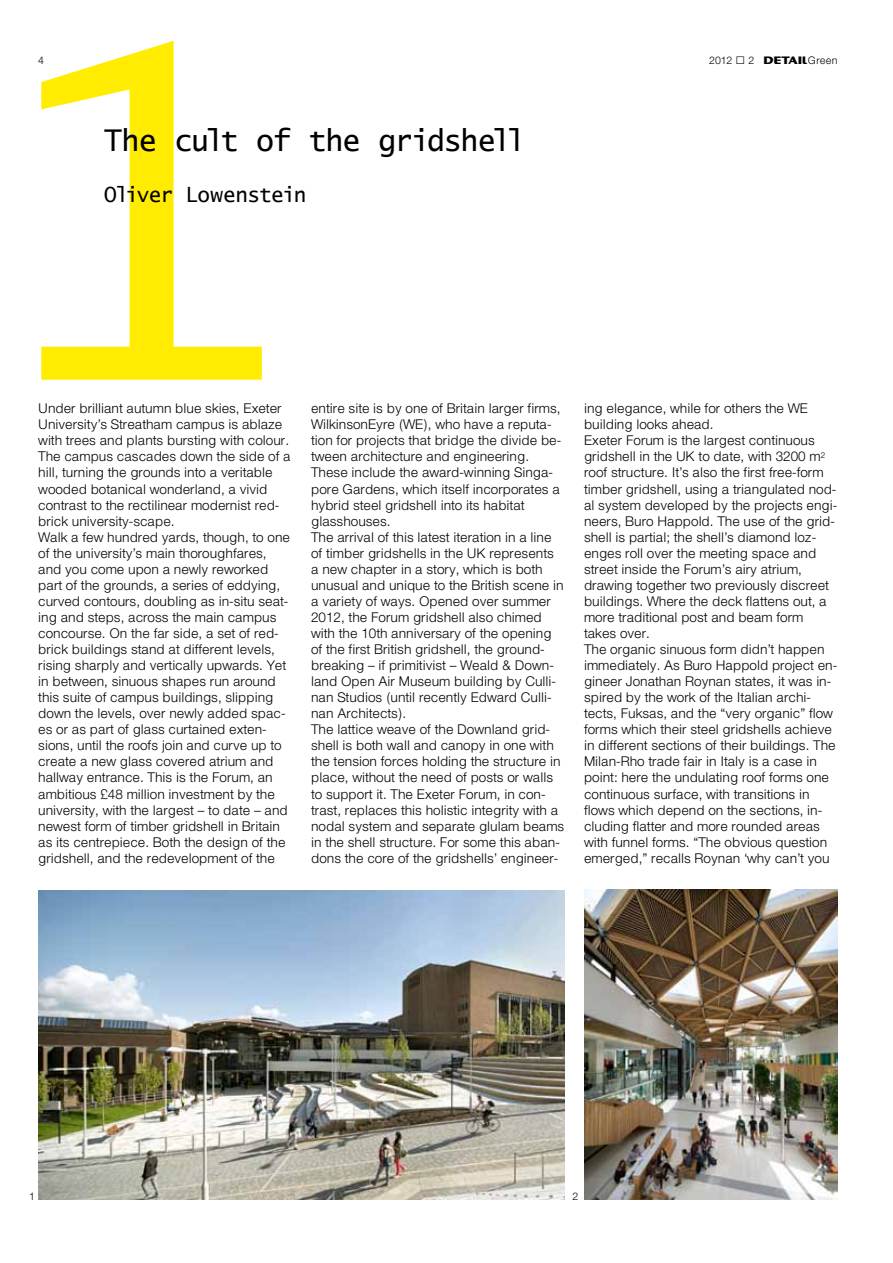
<style>
.page{position:relative;width:893px;height:1263px;background:#fff}
.page>*{position:absolute;margin:0;border:0;box-sizing:border-box;transform-origin:0 0}
.t1{font:457.5px "Lucida Sans Typewriter";color:#ffec00}
.t2{font:30px "Lucida Sans Typewriter";letter-spacing:-.04em;color:#000}
.t3{font:21px "Lucida Sans Typewriter";letter-spacing:-.04em;color:#000}
.t4{font:300 13.5px/16px "IIAD";color:#000}
.t5{font:300 10.5px "IIAD";color:#000}
</style>
<div class="page">
<img style="left:584px;top:889px;width:254px;height:311px">
<img style="left:38px;top:891px;width:527px;height:309px">
<h1 class="t1" style="left:0;top:-45px;width:277px">1</h1>
<p class="t4" style="left:38px;top:400px;width:254px">Under brilliant autumn blue skies, Exeter University’s Streatham campus is ablaze with trees and plants bursting with colour.<br>The campus cascades down the side of a hill, turning the grounds into a veritable wooded botanical wonderland, a vivid contrast to the rectilinear modernist red&shy;brick university-scape.<br>Walk a few hundred yards, though, to one of the university’s main thoroughfares, and you come upon a newly reworked part of the grounds, a series of eddying, curved contours, doubling as in-situ seat&shy;ing and steps, across the main campus concourse. On the far side, a set of red&shy;brick buildings stand at different levels, rising sharply and vertically upwards. Yet in between, sinuous shapes run around this suite of campus buildings, slipping down the levels, over newly added spac&shy;es or as part of glass curtained exten&shy;sions, until the roofs join and curve up to create a new glass covered atrium and hallway entrance. This is the Forum, an ambitious £48 million investment by the university, with the largest – to date – and newest form of timber gridshell in Britain as its centrepiece. Both the design of the gridshell, and the redevelopment of the</p>
<p class="t5" style="left:38px;top:53px;width:7px">4</p>
<p class="t5" style="left:709px;top:53px;width:130px">2012 ¥ 2 ∂Green</p>
<h2 class="t2" style="left:104px;top:123px;width:422px">The cult of the gridshell</h2>
<h3 class="t3" style="left:104px;top:182px;width:204px">Oliver Lowenstein</h3>
<p class="t4" style="left:311px;top:400px;width:255px">entire site is by one of Britain larger firms, WilkinsonEyre (WE), who have a reputa&shy;tion for projects that bridge the divide be&shy;tween architecture and engineering.<br>These include the award-winning Singa&shy;pore Gardens, which itself incorporates a hybrid steel gridshell into its habitat glasshouses.<br>The arrival of this latest iteration in a line of timber gridshells in the UK represents a new chapter in a story, which is both unusual and unique to the British scene in a variety of ways. Opened over summer 2012, the Forum gridshell also chimed with the 10th anniversary of the opening of the first British gridshell, the ground&shy;breaking – if primitivist – Weald &amp; Down&shy;land Open Air Museum building by Culli&shy;nan Studios (until recently Edward Culli&shy;nan Architects).<br>The lattice weave of the Downland grid&shy;shell is both wall and canopy in one with the tension forces holding the structure in place, without the need of posts or walls to support it. The Exeter Forum, in con&shy;trast, replaces this holistic integrity with a nodal system and separate glulam beams in the shell structure. For some this aban&shy;dons the core of the gridshells’ engineer-</p>
<p class="t4" style="left:584px;top:400px;width:255px">ing elegance, while for others the WE building looks ahead.<br>Exeter Forum is the largest continuous gridshell in the UK to date, with 3200 m<sup>2 </sup>roof structure. It’s also the first free-form timber gridshell, using a triangulated nod&shy;al system developed by the projects engi&shy;neers, Buro Happold. The use of the grid&shy;shell is partial; the shell’s diamond loz&shy;enges roll over the meeting space and street inside the Forum’s airy atrium, drawing together two previously discreet buildings. Where the deck flattens out, a more traditional post and beam form takes over.<br>The organic sinuous form didn’t happen immediately. As Buro Happold project en&shy;gineer Jonathan Roynan states, it was in&shy;spired by the work of the Italian archi&shy;tects, Fuksas, and the “very organic” flow forms which their steel gridshells achieve in different sections of their buildings. The Milan-Rho trade fair in Italy is a case in point: here the undulating roof forms one continuous surface, with transitions in flows which depend on the sections, in&shy;cluding flatter and more rounded areas with funnel forms. “The obvious question emerged,” recalls Roynan ‘why can’t you</p>
<p class="t5" style="left:29px;top:1189px;width:7px">1</p>
<p class="t5" style="left:573px;top:1189px;width:7px">2</p>
</div>
